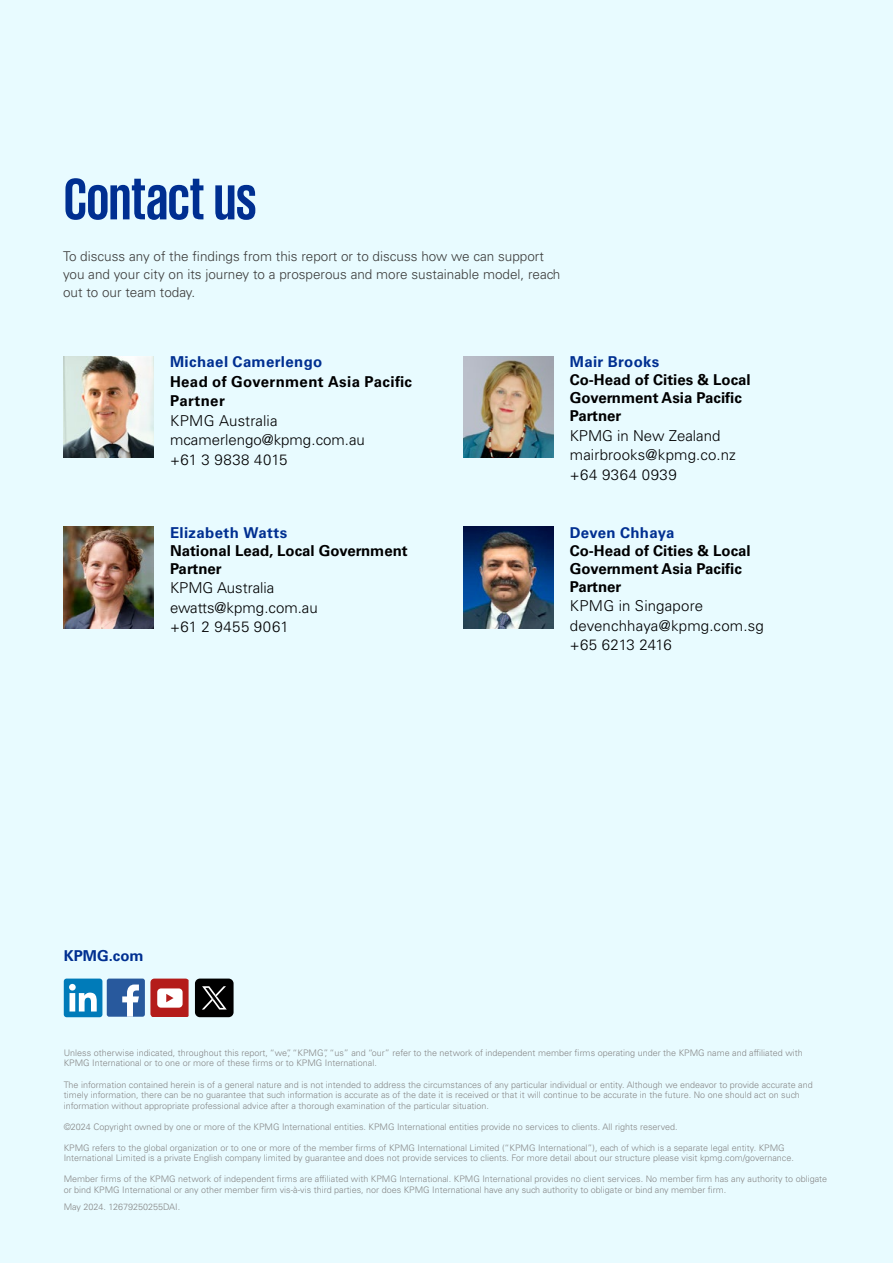
<style>
.page{position:relative;width:893px;height:1263px;background:#e8fbff}
.page>*{position:absolute;margin:0;border:0;box-sizing:border-box;transform-origin:0 0}
.t1{font:700 60px "KPMG";letter-spacing:-.005em;color:#002f91}
.t2{font:300 15px/19.5px "Univers LT Std";letter-spacing:.005em;color:#000}
.t3{font:700 15px/18px "Univers LT Std";color:#000}
.t4{font:700 15px "Univers LT Std";letter-spacing:.02em;color:#002f91}
.t5{font:700 15px/19.5px "Univers LT Std";letter-spacing:.02em;color:#000}
.t6{font:300 13.5px/18px "Univers LT Std";color:#3c3c3b}
.t7{font:300 9px/10.5px "Univers LT Std";color:#878787}
</style>
<div class="page">
<img style="left:64px;top:527px;width:90px;height:101px">
<img style="left:463px;top:527px;width:90px;height:101px">
<img style="left:64px;top:356px;width:90px;height:102px">
<div style="left:64px;top:978px;width:38px;height:39px;background:#007bb9;border-radius:3px"></div>
<svg style="left:69px;top:984px;width:28px;height:27px"></svg>
<div style="left:107px;top:978px;width:38px;height:39px;background:#28599d;border-radius:2px"></div>
<svg style="left:122px;top:984px;width:17px;height:33px"></svg>
<div style="left:195px;top:978px;width:39px;height:39px;background:#000;border-radius:5px"></div>
<svg style="left:202px;top:986px;width:25px;height:23px"></svg>
<svg style="left:150px;top:978px;width:39px;height:39px;background:#cb6766"></svg>
<img style="left:463px;top:356px;width:90px;height:102px">
<h1 class="t1" style="left:64px;top:169px;width:194px">Contact us</h1>
<h3 class="t6" style="left:63px;top:247px;width:499px">To discuss any of the findings from this report or to discuss how we can support you and your city on its journey to a prosperous and more sustainable model, reach out to our team today.</h3>
<h2 class="t4" style="left:170px;top:353px;width:154px">Michael Camerlengo</h2>
<h2 class="t5" style="left:170px;top:372px;width:244px">Head of Government Asia Pacific<br>Partner</h2>
<h2 class="t2" style="left:170px;top:411px;width:196px">KPMG Australia mcamerlengo@kpmg.com.au +61 3 9838 4015</h2>
<h2 class="t4" style="left:170px;top:524px;width:119px">Elizabeth Watts</h2>
<h2 class="t3" style="left:170px;top:542px;width:239px">National Lead, Local Government<br>Partner</h2>
<h2 class="t2" style="left:170px;top:578px;width:149px">KPMG Australia ewatts@kpmg.com.au +61 2 9455 9061</h2>
<h2 class="t4" style="left:570px;top:353px;width:91px">Mair Brooks</h2>
<h2 class="t3" style="left:570px;top:371px;width:182px">Co-Head of Cities &amp; Local<br>Government Asia Pacific<br>Partner</h2>
<h2 class="t2" style="left:570px;top:426px;width:168px">KPMG in New Zealand mairbrooks@kpmg.co.nz +64 9364 0939</h2>
<h2 class="t4" style="left:570px;top:524px;width:106px">Deven Chhaya</h2>
<h2 class="t3" style="left:570px;top:542px;width:182px">Co-Head of Cities &amp; Local<br>Government Asia Pacific<br>Partner</h2>
<h2 class="t2" style="left:570px;top:596px;width:195px">KPMG in Singapore devenchhaya@kpmg.com.sg +65 6213 2416</h2>
<h2 class="t4" style="left:64px;top:946px;width:81px">KPMG.com</h2>
<p class="t7" style="left:64px;top:1047px;width:740px">Unless otherwise indicated, throughout this report, “we”, “KPMG”, “us” and “our” refer to the network of independent member firms operating under the KPMG name and affiliated with<br>KPMG International or to one or more of these firms or to KPMG International.</p>
<p class="t7" style="left:64px;top:1079px;width:750px">The information contained herein is of a general nature and is not intended to address the circumstances of any particular individual or entity. Although we endeavor to provide accurate and timely information, there can be no guarantee that such information is accurate as of the date it is received or that it will continue to be accurate in the future. No one should act on such information without appropriate professional advice after a thorough examination of the particular situation.</p>
<p class="t7" style="left:64px;top:1121px;width:615px">©2024 Copyright owned by one or more of the KPMG International entities. KPMG International entities provide no services to clients. All rights reserved.</p>
<p class="t7" style="left:64px;top:1142px;width:732px">KPMG refers to the global organization or to one or more of the member firms of KPMG International Limited (“KPMG International”), each of which is a separate legal entity. KPMG<br>International Limited is a private English company limited by guarantee and does not provide services to clients. For more detail about our structure please visit kpmg.com/governance.</p>
<p class="t7" style="left:64px;top:1174px;width:765px">Member firms of the KPMG network of independent firms are affiliated with KPMG International. KPMG International provides no client services. No member firm has any authority to obligate or bind KPMG International or any other member firm vis-à-vis third parties, nor does KPMG International have any such authority to obligate or bind any member firm.</p>
<p class="t7" style="left:64px;top:1201px;width:118px">May 2024. 12679250255DAI.</p>
</div>
